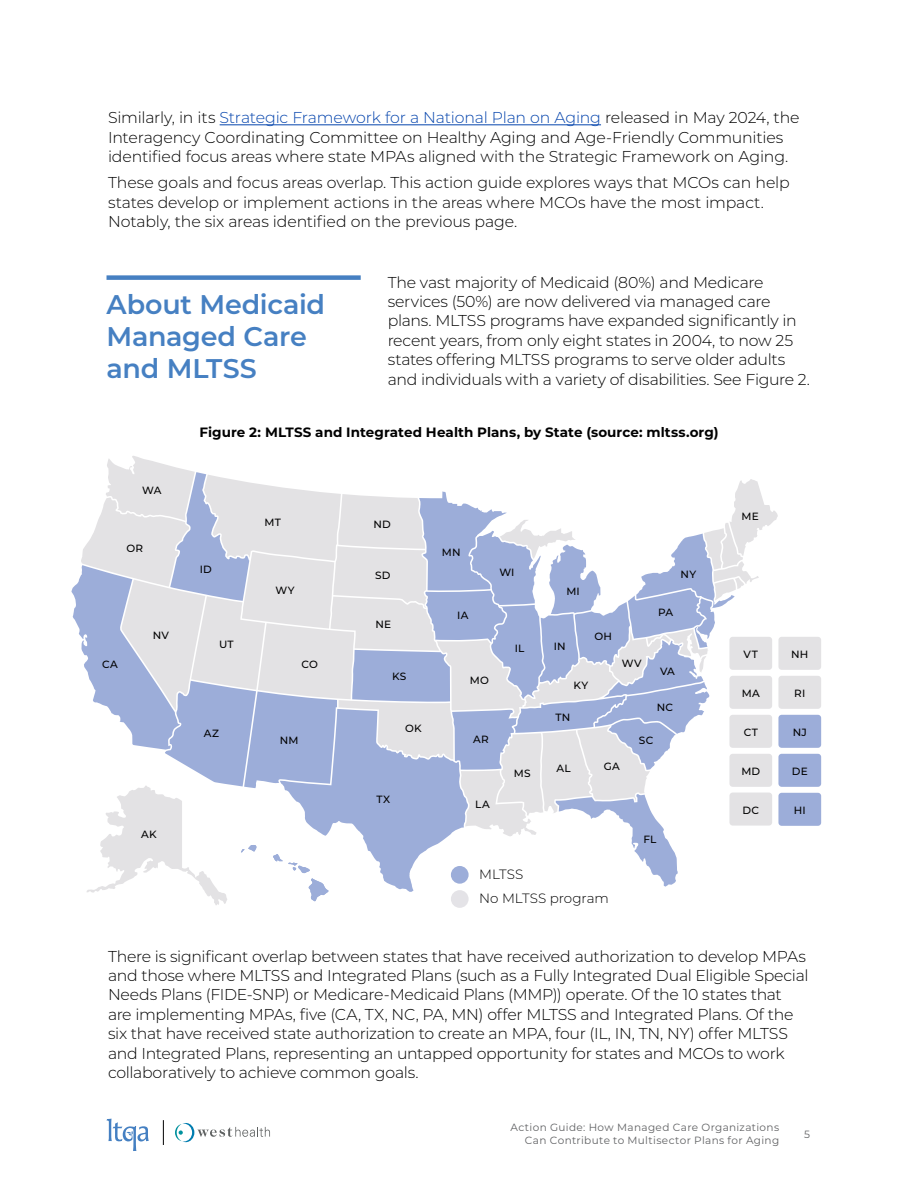
<style>
.page{position:relative;width:918px;height:1188px;background:#fff}
.page>*{position:absolute;margin:0;border:0;box-sizing:border-box;transform-origin:0 0}
.t1{font:600 27px/32.4px "Montserrat";letter-spacing:-.01em;color:#4680c2}
.t2{font:300 15.75px/19.5px "Montserrat";letter-spacing:-.015em;color:#000}
.t3{font:700 13.5px "Montserrat";letter-spacing:.005em;color:#000}
.t4{font:300 13.5px/24.2px "Montserrat";color:#000}
.t5{font:500 10.5px "Montserrat";letter-spacing:.015em;color:#000}
.t6{font:10.5px/12.6px "Montserrat";letter-spacing:.035em;color:#616264;text-align:right}
.s1{color:#0645ad}
</style>
<div class="page">
<svg style="left:175px;top:1123px;width:95px;height:19px"></svg>
<svg style="left:163px;top:1120px;width:1px;height:25px"></svg>
<svg style="left:107px;top:1119px;width:42px;height:32px"></svg>
<hr style="left:220px;top:124px;width:381px;height:1px;background:#0645ad">
<div style="left:107px;top:275px;width:254px;height:5px;background:#4680c2"></div>
<svg style="left:71px;top:456px;width:707px;height:449px"></svg>
<div style="left:451px;top:866px;width:18px;height:18px;background:#9cadd9;border-radius:50%"></div>
<div style="left:451px;top:890px;width:18px;height:18px;background:#e4e3e7;border-radius:50%"></div>
<div style="left:778px;top:637px;width:43px;height:33px;background:#e3e2e4;border-radius:3px"></div>
<div style="left:729px;top:637px;width:43px;height:33px;background:#e3e2e4;border-radius:3px"></div>
<div style="left:729px;top:676px;width:43px;height:33px;background:#e3e2e4;border-radius:3px"></div>
<div style="left:778px;top:676px;width:43px;height:33px;background:#e3e2e4;border-radius:3px"></div>
<div style="left:729px;top:715px;width:43px;height:33px;background:#e3e2e4;border-radius:3px"></div>
<div style="left:778px;top:715px;width:43px;height:33px;background:#9cadd9;border-radius:3px"></div>
<div style="left:729px;top:754px;width:43px;height:33px;background:#e3e2e4;border-radius:3px"></div>
<div style="left:778px;top:754px;width:43px;height:33px;background:#9cadd9;border-radius:3px"></div>
<div style="left:778px;top:793px;width:43px;height:33px;background:#9cadd9;border-radius:3px"></div>
<div style="left:729px;top:793px;width:43px;height:33px;background:#e3e2e4;border-radius:3px"></div>
<p class="t2" style="left:108px;top:107px;width:693px">Similarly, in its <span class="s1">Strategic Framework for a National Plan on Aging</span> released in May 2024, the<br>Interagency Coordinating Committee on Healthy Aging and Age-Friendly Communities identified focus areas where state MPAs aligned with the Strategic Framework on Aging.</p>
<p class="t2" style="left:108px;top:173px;width:683px">These goals and focus areas overlap. This action guide explores ways that MCOs can help states develop or implement actions in the areas where MCOs have the most impact.<br>Notably, the six areas identified on the previous page.</p>
<p class="t2" style="left:388px;top:272px;width:424px">The vast majority of Medicaid (80%) and Medicare services (50%) are now delivered via managed care plans. MLTSS programs have expanded significantly in recent years, from only eight states in 2004, to now 25 states offering MLTSS programs to serve older adults and individuals with a variety of disabilities. See Figure 2.</p>
<p class="t3" style="left:199px;top:423px;width:521px">Figure 2: MLTSS and Integrated Health Plans, by State (source: mltss.org)</p>
<h1 class="t1" style="left:107px;top:287px;width:220px">About Medicaid<br>Managed Care and MLTSS</h1>
<p class="t5" style="left:142px;top:483px;width:21px">WA</p>
<p class="t5" style="left:265px;top:515px;width:18px">MT</p>
<p class="t5" style="left:373px;top:517px;width:19px">ND</p>
<p class="t5" style="left:742px;top:509px;width:19px">ME</p>
<p class="t5" style="left:127px;top:541px;width:18px">OR</p>
<p class="t5" style="left:442px;top:545px;width:20px">MN</p>
<p class="t5" style="left:200px;top:562px;width:14px">ID</p>
<p class="t5" style="left:375px;top:568px;width:17px">SD</p>
<p class="t5" style="left:499px;top:565px;width:17px">WI</p>
<p class="t5" style="left:681px;top:567px;width:17px">NY</p>
<p class="t5" style="left:276px;top:583px;width:21px">WY</p>
<p class="t5" style="left:566px;top:583px;width:15px">MI</p>
<p class="t5" style="left:376px;top:617px;width:17px">NE</p>
<p class="t5" style="left:457px;top:608px;width:13px">IA</p>
<p class="t5" style="left:658px;top:605px;width:16px">PA</p>
<p class="t5" style="left:153px;top:628px;width:18px">NV</p>
<p class="t5" style="left:219px;top:637px;width:16px">UT</p>
<p class="t5" style="left:515px;top:641px;width:11px">IL</p>
<p class="t5" style="left:554px;top:639px;width:13px">IN</p>
<p class="t5" style="left:595px;top:629px;width:19px">OH</p>
<p class="t5" style="left:102px;top:657px;width:17px">CA</p>
<p class="t5" style="left:301px;top:656px;width:18px">CO</p>
<p class="t5" style="left:392px;top:669px;width:16px">KS</p>
<p class="t5" style="left:470px;top:673px;width:21px">MO</p>
<p class="t5" style="left:573px;top:678px;width:16px">KY</p>
<p class="t5" style="left:622px;top:656px;width:21px">WV</p>
<p class="t5" style="left:660px;top:664px;width:16px">VA</p>
<p class="t5" style="left:657px;top:700px;width:18px">NC</p>
<p class="t5" style="left:556px;top:710px;width:16px">TN</p>
<p class="t5" style="left:204px;top:726px;width:17px">AZ</p>
<p class="t5" style="left:280px;top:733px;width:20px">NM</p>
<p class="t5" style="left:405px;top:721px;width:18px">OK</p>
<p class="t5" style="left:473px;top:732px;width:17px">AR</p>
<p class="t5" style="left:639px;top:733px;width:16px">SC</p>
<p class="t5" style="left:514px;top:766px;width:18px">MS</p>
<p class="t5" style="left:557px;top:761px;width:16px">AL</p>
<p class="t5" style="left:604px;top:759px;width:17px">GA</p>
<p class="t5" style="left:377px;top:792px;width:15px">TX</p>
<p class="t5" style="left:475px;top:797px;width:16px">LA</p>
<p class="t5" style="left:744px;top:647px;width:16px">VT</p>
<p class="t5" style="left:791px;top:647px;width:19px">NH</p>
<p class="t5" style="left:742px;top:686px;width:19px">MA</p>
<p class="t5" style="left:794px;top:686px;width:13px">RI</p>
<p class="t5" style="left:744px;top:725px;width:16px">CT</p>
<p class="t5" style="left:793px;top:725px;width:16px">NJ</p>
<p class="t5" style="left:741px;top:764px;width:20px">MD</p>
<p class="t5" style="left:792px;top:764px;width:17px">DE</p>
<p class="t5" style="left:743px;top:803px;width:18px">DC</p>
<p class="t5" style="left:794px;top:803px;width:13px">HI</p>
<p class="t5" style="left:141px;top:826px;width:17px">AK</p>
<p class="t5" style="left:643px;top:832px;width:14px">FL</p>
<p class="t4" style="left:479px;top:862px;width:131px">MLTSS<br>No MLTSS program</p>
<p class="t2" style="left:108px;top:946px;width:702px">There is significant overlap between states that have received authorization to develop MPAs and those where MLTSS and Integrated Plans (such as a Fully Integrated Dual Eligible Special Needs Plans (FIDE-SNP) or Medicare-Medicaid Plans (MMP)) operate. Of the 10 states that are implementing MPAs, five (CA, TX, NC, PA, MN) offer MLTSS and Integrated Plans. Of the six that have received state authorization to create an MPA, four (IL, IN, TN, NY) offer MLTSS and Integrated Plans, representing an untapped opportunity for states and MCOs to work collaboratively to achieve common goals.</p>
<p class="t6" style="left:511px;top:1121px;width:270px">Action Guide: How Managed Care Organizations<br>Can Contribute to Multisector Plans for Aging</p>
<p class="t6" style="left:804px;top:1127px;width:7px">5</p>
</div>
